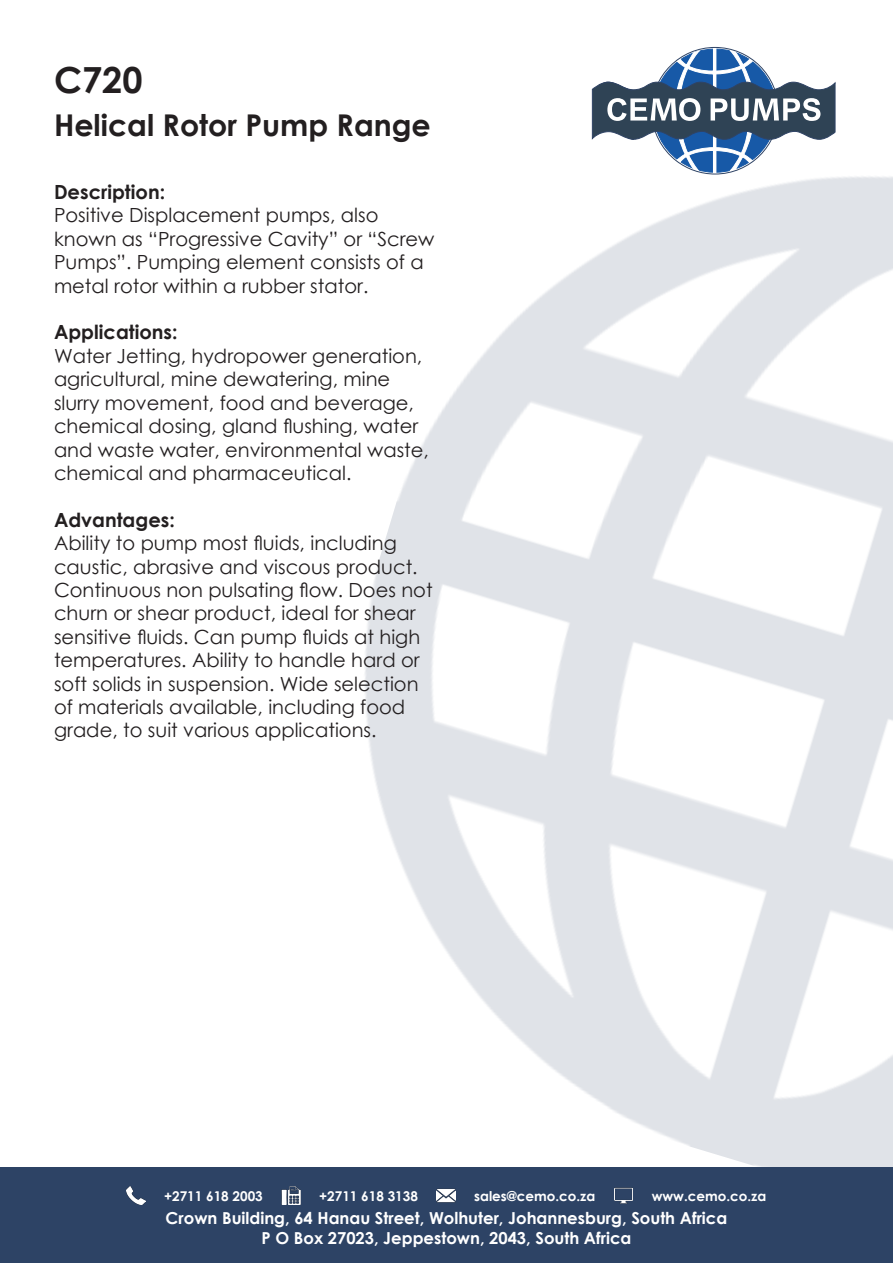
<style>
.page{position:relative;width:893px;height:1263px;background:#fff}
.page>*{position:absolute;margin:0;border:0;box-sizing:border-box;transform-origin:0 0}
.t1{font:700 36px "Century Gothic";color:#231f20}
.t2{font:700 30px "Century Gothic";color:#231f20}
.t3{font:19.5px/23.4px "Century Gothic";color:#231f20}
.t4{font:700 19.5px "Century Gothic";color:#231f20}
.t5{font:700 16.5px "Century Gothic";color:#fff}
.t6{font:700 13.5px "Century Gothic";color:#fff}
</style>
<div class="page">
<img style="left:243px;top:82px;width:650px;height:1086px">
<svg style="left:592px;top:47px;width:243px;height:128px"></svg>
<div style="left:0;top:1168px;width:893px;height:95px;background:#2d4365"></div>
<img style="left:127px;top:1186px;width:18px;height:19px">
<img style="left:282px;top:1186px;width:18px;height:19px">
<img style="left:437px;top:1189px;width:18px;height:14px">
<img style="left:614px;top:1187px;width:19px;height:17px">
<p class="t1" style="left:54px;top:53px;width:90px">C720</p>
<p class="t2" style="left:54px;top:103px;width:378px">Helical Rotor Pump Range</p>
<p class="t4" style="left:54px;top:177px;width:113px">Description:</p>
<p class="t3" style="left:54px;top:203px;width:382px">Positive Displacement pumps, also known as “Progressive Cavity” or “Screw Pumps”. Pumping element consists of a metal rotor within a rubber stator.</p>
<p class="t4" style="left:54px;top:318px;width:125px">Applications:</p>
<p class="t3" style="left:54px;top:344px;width:376px">Water Jetting, hydropower generation, agricultural, mine dewatering, mine slurry movement, food and beverage, chemical dosing, gland flushing, water and waste water, environmental waste, chemical and pharmaceutical.</p>
<p class="t4" style="left:54px;top:505px;width:122px">Advantages:</p>
<p class="t3" style="left:54px;top:531px;width:380px">Ability to pump most fluids, including caustic, abrasive and viscous product.<br>Continuous non pulsating flow. Does not churn or shear product, ideal for shear sensitive fluids. Can pump fluids at high temperatures. Ability to handle hard or soft solids in suspension. Wide selection of materials available, including food grade, to suit various applications.</p>
<p class="t6" style="left:164px;top:1185px;width:100px">+2711 618 2003</p>
<p class="t6" style="left:319px;top:1185px;width:100px">+2711 618 3138</p>
<p class="t6" style="left:474px;top:1185px;width:123px">sales@cemo.co.za</p>
<p class="t6" style="left:652px;top:1185px;width:116px">www.cemo.co.za</p>
<p class="t5" style="left:166px;top:1206px;width:563px">Crown Building, 64 Hanau Street, Wolhuter, Johannesburg, South Africa</p>
<p class="t5" style="left:262px;top:1226px;width:371px">P O Box 27023, Jeppestown, 2043, South Africa</p>
</div>
